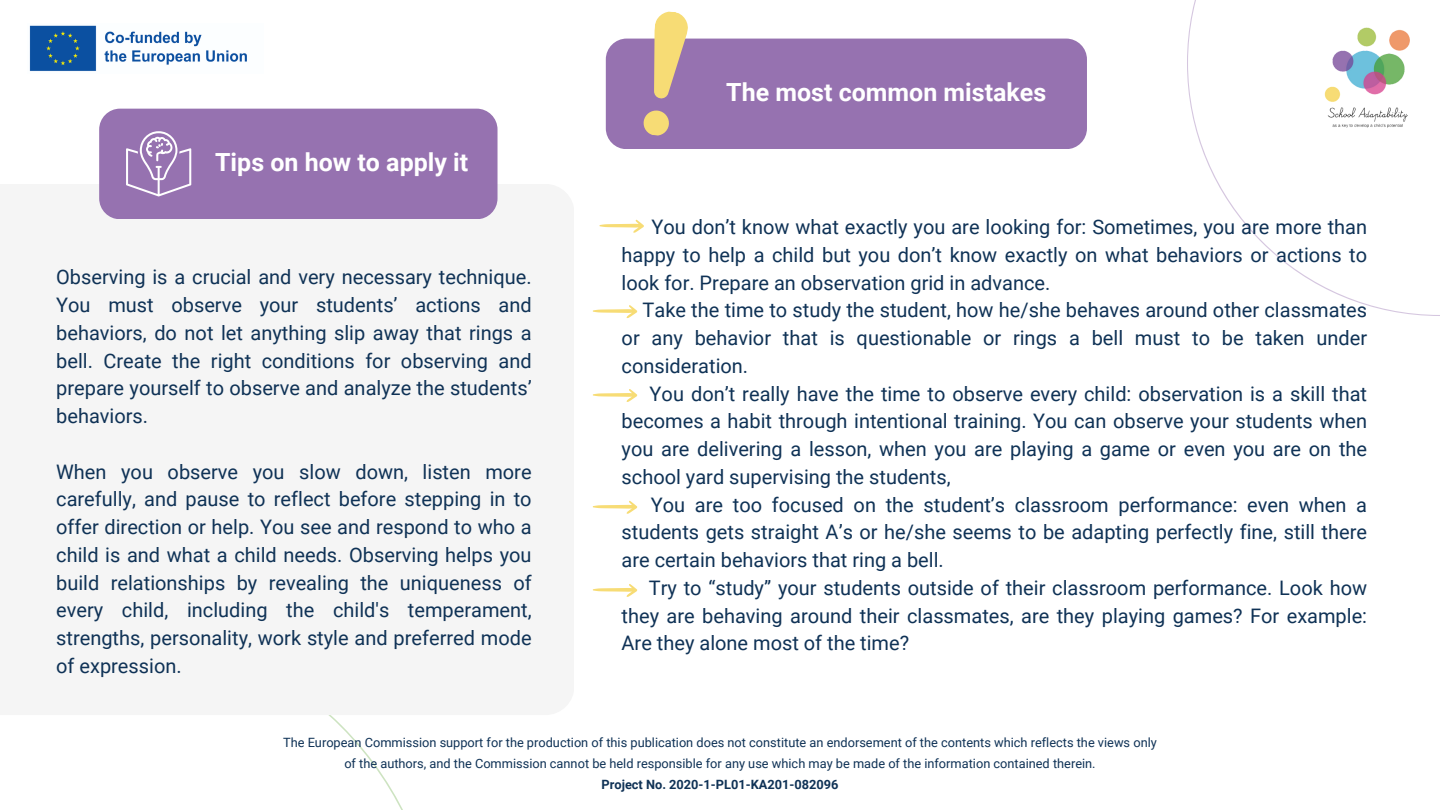
<style>
.page{position:relative;width:1440px;height:810px;background:#fff}
.page>*{position:absolute;margin:0;border:0;box-sizing:border-box;transform-origin:0 0}
.t1{font:700 25px "Roboto";color:#fff}
.t2{font:20px/27.8px "Roboto";color:#0f3256;text-align:justify}
.t3{font:12.8px/21px "Roboto";color:#0f3256;text-align:center}
.t4{font:700 12.8px "Roboto";color:#0f3256}
</style>
<div class="page">
<div style="left:0;top:184px;width:574px;height:531px;background:#f5f5f5"></div>
<svg style="left:1187px;top:0;width:253px;height:316px"></svg>
<img style="left:29px;top:25px;width:218px;height:46px">
<img style="left:1320px;top:24px;width:95px;height:108px">
<div style="left:99px;top:109px;width:399px;height:110px;background:#9672b0;border-radius:21px"></div>
<svg style="left:126px;top:131px;width:65px;height:65px"></svg>
<div style="left:606px;top:39px;width:481px;height:110px;background:#9672b0;border-radius:21px"></div>
<svg style="left:644px;top:11px;width:46px;height:88px"></svg>
<svg style="left:643px;top:110px;width:26px;height:26px"></svg>
<svg style="left:599px;top:219px;width:45px;height:14px"></svg>
<svg style="left:593px;top:305px;width:44px;height:13px"></svg>
<svg style="left:593px;top:389px;width:44px;height:13px"></svg>
<svg style="left:593px;top:500px;width:44px;height:14px"></svg>
<svg style="left:593px;top:584px;width:44px;height:13px"></svg>
<p class="t1" style="left:215px;top:148px;width:255px">Tips on how to apply it</p>
<p class="t2" style="left:56px;top:264px;width:477px">Οbserving is a crucial and very necessary technique.<br>You must observe your students’ actions and behaviors, do not let anything slip away that rings a bell. Create the right conditions for observing and prepare yourself to observe and analyze the students’ behaviors.</p>
<p class="t2" style="left:56px;top:458px;width:477px">When you observe you slow down, listen more carefully, and pause to reflect before stepping in to offer direction or help. You see and respond to who a child is and what a child needs. Observing helps you build relationships by revealing the uniqueness of every child, including the child's temperament, strengths, personality, work style and preferred mode of expression.</p>
<p class="t1" style="left:726px;top:78px;width:321px">The most common mistakes</p>
<p class="t2" style="left:622px;top:213px;width:747px;text-indent:30px">You don’t know what exactly you are looking for: Sometimes, you are more than happy to help a child but you don’t know exactly on what behaviors or actions to look for. Prepare an observation grid in advance.</p>
<p class="t2" style="left:622px;top:297px;width:747px;text-indent:21px">Take the time to study the student, how he/she behaves around other classmates or any behavior that is questionable or rings a bell must to be taken under consideration.</p>
<p class="t2" style="left:622px;top:380px;width:747px;text-indent:28px">You don’t really have the time to observe every child: observation is a skill that becomes a habit through intentional training. You can observe your students when you are delivering a lesson, when you are playing a game or even you are on the school yard supervising the students,</p>
<p class="t2" style="left:622px;top:491px;width:747px;text-indent:29px">You are too focused on the student’s classroom performance: even when a students gets straight A’s or he/she seems to be adapting perfectly fine, still there are certain behaviors that ring a bell.</p>
<p class="t2" style="left:622px;top:574px;width:747px;text-indent:27px">Try to “study” your students outside of their classroom performance. Look how they are behaving around their classmates, are they playing games? For example:<br>Are they alone most of the time?</p>
<p class="t3" style="left:283px;top:732px;width:875px">The European Commission support for the production of this publication does not constitute an endorsement of the contents which reflects the views only of the authors, and the Commission cannot be held responsible for any use which may be made of the information contained therein.</p>
<p class="t4" style="left:602px;top:777px;width:238px">Project No. 2020-1-PL01-KA201-082096</p>
</div>
